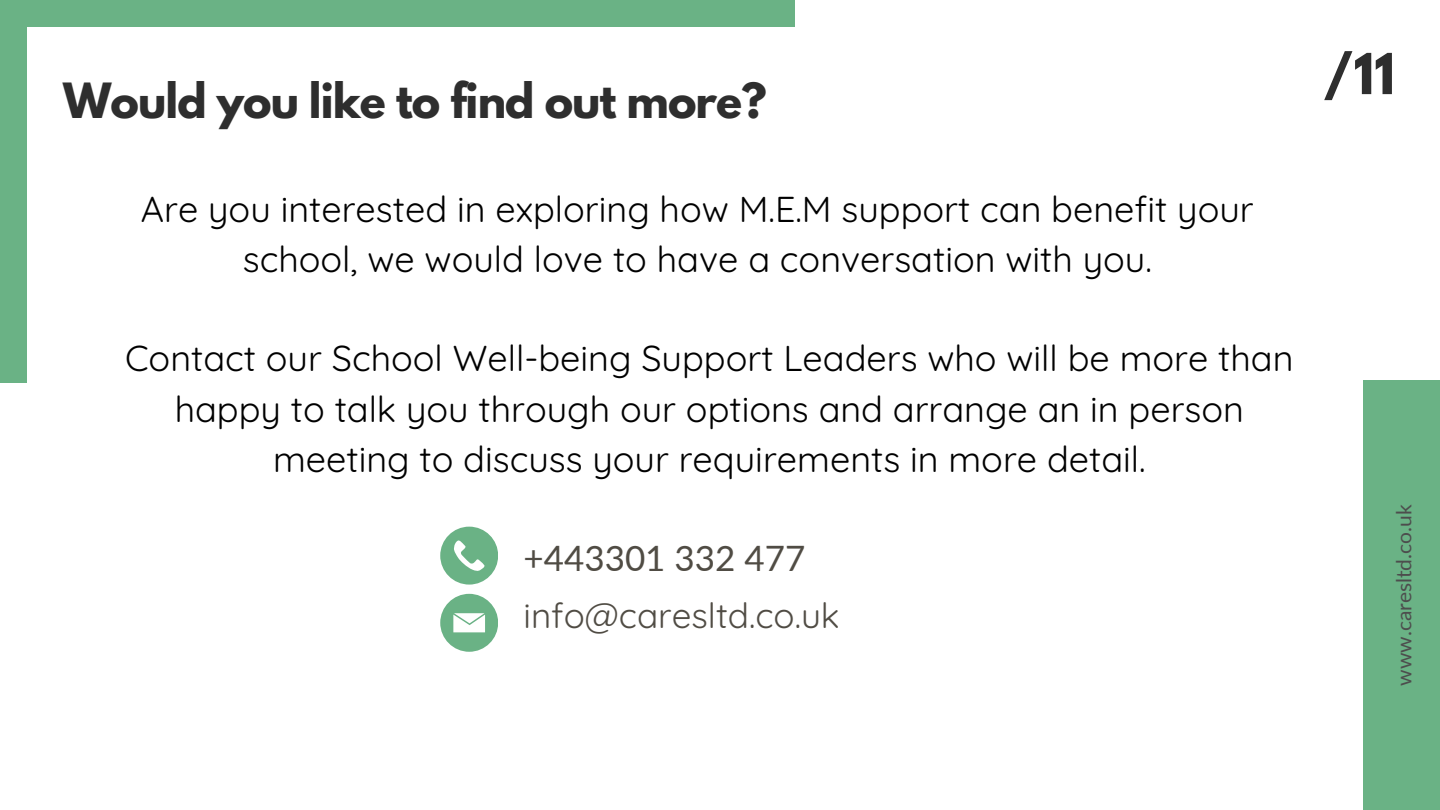
<style>
.page{position:relative;width:1440px;height:810px;background:#fff}
.page>*{position:absolute;margin:0;border:0;box-sizing:border-box;transform-origin:0 0}
.t1{font:700 50px "League Spartan";color:#2e2e2e}
.t2{font:700 43px "League Spartan";letter-spacing:-.02em;color:#2e2e2e}
.t3{font:36px/50.2px "Quicksand";color:#000;text-align:center}
.t4{font:35px "Quicksand";color:#504c44}
.t5{font:35px "Lato";color:#504c44}
.t6{font:21px "Lato";color:#4d4d4d}
</style>
<div class="page">
<div style="left:0;top:0;width:26px;height:382px;background:#6ab285"></div>
<div style="left:25px;top:0;width:770px;height:26px;background:#6ab285"></div>
<div style="left:440px;top:527px;width:58px;height:57px;background:#6ab285;border-radius:50%"></div>
<svg style="left:454px;top:540px;width:31px;height:31px"></svg>
<div style="left:440px;top:594px;width:58px;height:58px;background:#6ab285;border-radius:50%"></div>
<svg style="left:453px;top:613px;width:32px;height:19px"></svg>
<div style="left:1363px;top:381px;width:77px;height:429px;background:#6ab285"></div>
<h3 class="t2" style="left:63px;top:79px;width:705px">Would you like to find out more?</h3>
<p class="t3" style="left:141px;top:183px;width:1114px">Are you interested in exploring how M.E.M support can benefit your school, we would love to have a conversation with you.</p>
<p class="t3" style="left:125px;top:333px;width:1170px">Contact our School Well-being Support Leaders who will be more than happy to talk you through our options and arrange an in person meeting to discuss your requirements in more detail.</p>
<h2 class="t5" style="left:524px;top:536px;width:283px">+443301 332 477</h2>
<h1 class="t4" style="left:524px;top:593px;width:318px">info@caresltd.co.uk</h1>
<h3 class="t1" style="left:1323px;top:49px;width:73px">/11</h3>
<h3 class="t6" style="left:1391px;top:686px;width:183px;rotate:-90deg">www.caresltd.co.uk</h3>
</div>
